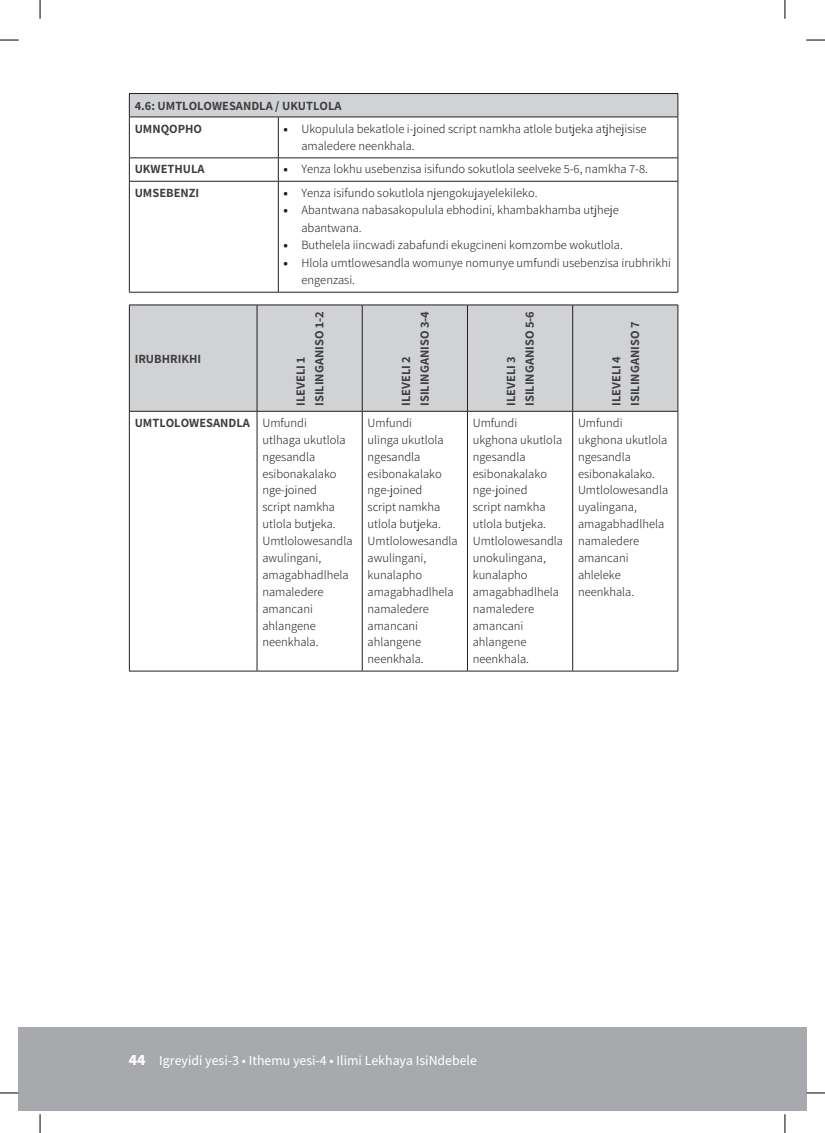
<style>
.page{position:relative;width:825px;height:1133px;background:#fff}
.page>*{position:absolute;margin:0;border:0;box-sizing:border-box;transform-origin:0 0}
.t1{font:500 13.75px "Assistant";color:#fff}
.t2{font:300 12.5px/16.9px "Assistant";color:#231f20}
.t3{font:700 12.5px/18.8px "Assistant";color:#3e3e3f}
.s1{font-weight:800}
.s2{font-weight:700;color:#3e3e3f}
.s3{font-family:"Noto Sans JP";font-weight:900}
</style>
<div class="page">
<div style="left:784px;top:1027px;width:21px;height:83px;background:#a8a9ad"></div>
<div style="left:19px;top:1027px;width:765px;height:83px;background:#a8a9ad"></div>
<div style="left:129px;top:93px;width:548px;height:24px;background:#d1d2d4"></div>
<svg style="left:130px;top:118px;width:547px;height:174px"></svg>
<hr style="left:278px;top:117px;width:1px;height:40px;background:#231f20">
<hr style="left:129px;top:157px;width:149px;height:1px;background:#231f20">
<hr style="left:278px;top:157px;width:399px;height:1px;background:#231f20">
<svg style="left:278px;top:158px;width:1px;height:23px"></svg>
<hr style="left:129px;top:181px;width:149px;height:1px;background:#231f20">
<hr style="left:278px;top:181px;width:399px;height:1px;background:#231f20">
<hr style="left:278px;top:181px;width:1px;height:111px;background:#231f20">
<hr style="left:129px;top:117px;width:1px;height:40px;background:#231f20">
<hr style="left:677px;top:117px;width:1px;height:40px;background:#231f20">
<svg style="left:129px;top:158px;width:1px;height:23px"></svg>
<svg style="left:677px;top:158px;width:1px;height:23px"></svg>
<hr style="left:129px;top:181px;width:1px;height:111px;background:#231f20">
<hr style="left:677px;top:181px;width:1px;height:111px;background:#231f20">
<hr style="left:129px;top:292px;width:149px;height:1px;background:#231f20">
<hr style="left:278px;top:292px;width:399px;height:1px;background:#231f20">
<hr style="left:129px;top:93px;width:149px;height:1px;background:#231f20">
<svg style="left:129px;top:94px;width:1px;height:23px"></svg>
<hr style="left:278px;top:93px;width:399px;height:1px;background:#231f20">
<svg style="left:677px;top:94px;width:1px;height:23px"></svg>
<hr style="left:129px;top:117px;width:149px;height:1px;background:#231f20">
<hr style="left:278px;top:117px;width:399px;height:1px;background:#231f20">
<div style="left:130px;top:305px;width:547px;height:106px;background:#d1d2d4"></div>
<svg style="left:257px;top:412px;width:317px;height:258px"></svg>
<hr style="left:256px;top:305px;width:1px;height:106px;background:#231f20">
<hr style="left:362px;top:305px;width:1px;height:106px;background:#231f20">
<hr style="left:467px;top:305px;width:1px;height:106px;background:#231f20">
<hr style="left:572px;top:305px;width:1px;height:106px;background:#231f20">
<hr style="left:256px;top:411px;width:1px;height:259px;background:#231f20">
<hr style="left:362px;top:411px;width:1px;height:259px;background:#231f20">
<hr style="left:467px;top:411px;width:1px;height:259px;background:#231f20">
<hr style="left:572px;top:411px;width:1px;height:259px;background:#231f20">
<hr style="left:129px;top:670px;width:128px;height:1px;background:#231f20">
<hr style="left:257px;top:670px;width:105px;height:1px;background:#231f20">
<hr style="left:362px;top:670px;width:105px;height:1px;background:#231f20">
<hr style="left:467px;top:670px;width:105px;height:1px;background:#231f20">
<hr style="left:572px;top:670px;width:105px;height:1px;background:#231f20">
<hr style="left:129px;top:411px;width:1px;height:259px;background:#231f20">
<hr style="left:677px;top:411px;width:1px;height:259px;background:#231f20">
<hr style="left:129px;top:304px;width:128px;height:1px;background:#231f20">
<hr style="left:129px;top:305px;width:1px;height:106px;background:#231f20">
<hr style="left:257px;top:304px;width:105px;height:1px;background:#231f20">
<hr style="left:362px;top:304px;width:105px;height:1px;background:#231f20">
<hr style="left:467px;top:304px;width:105px;height:1px;background:#231f20">
<hr style="left:572px;top:304px;width:105px;height:1px;background:#231f20">
<hr style="left:677px;top:305px;width:1px;height:106px;background:#231f20">
<hr style="left:129px;top:411px;width:128px;height:1px;background:#231f20">
<hr style="left:257px;top:411px;width:105px;height:1px;background:#231f20">
<hr style="left:362px;top:411px;width:105px;height:1px;background:#231f20">
<hr style="left:467px;top:411px;width:105px;height:1px;background:#231f20">
<hr style="left:572px;top:411px;width:105px;height:1px;background:#231f20">
<svg style="left:0;top:39px;width:19px;height:2px"></svg>
<svg style="left:806px;top:39px;width:18px;height:2px"></svg>
<svg style="left:0;top:1092px;width:19px;height:1px"></svg>
<svg style="left:805px;top:1092px;width:19px;height:1px"></svg>
<svg style="left:39px;top:0;width:2px;height:19px"></svg>
<svg style="left:39px;top:1114px;width:2px;height:18px"></svg>
<svg style="left:784px;top:0;width:1px;height:19px"></svg>
<svg style="left:784px;top:1114px;width:1px;height:18px"></svg>
<p class="t3" style="left:135px;top:94px;width:208px;line-height:22.8px">4.6: UMTLOLOWESANDLA / UKUTLOLA<br>UMNQOPHO</p>
<p class="t2" style="left:301px;top:119px;width:346px;line-height:17.5px;text-indent:-18px"><span class="s1">•</span> Ukopulula bekatlole i-joined script namkha atlole butjeka atjhejisise amaledere neenkhala.</p>
<p class="t3" style="left:135px;top:159px;width:71px">UKWETHULA</p>
<p class="t2" style="left:283px;top:160px;width:365px"><span class="s1">•</span> Yenza lokhu usebenzisa isifundo sokutlola seeIveke 5-6, namkha 7-8.</p>
<p class="t3" style="left:135px;top:183px;width:66px">UMSEBENZI</p>
<p class="t2" style="left:283px;top:184px;width:255px"><span class="s1">•</span> Yenza isifundo sokutlola njengokujayelekileko.</p>
<p class="t2" style="left:301px;top:201px;width:319px;line-height:17.5px;text-indent:-18px"><span class="s1">•</span> Abantwana nabasakopulula ebhodini, khambakhamba utjheje abantwana.</p>
<p class="t2" style="left:283px;top:236px;width:340px"><span class="s1">•</span> Buthelela iincwadi zabafundi ekugcineni komzombe wokutlola.</p>
<p class="t2" style="left:301px;top:253px;width:371px;line-height:17.5px;text-indent:-18px"><span class="s1">•</span> Hlola umtlowesandla womunye nomunye umfundi usebenzisa irubhrikhi engenzasi.</p>
<p class="t3" style="left:290px;top:406px;width:96px;rotate:-90deg">ILEVELI 1<br>ISILINGANISO 1-2</p>
<p class="t3" style="left:396px;top:406px;width:96px;rotate:-90deg">ILEVELI 2<br>ISILINGANISO 3-4</p>
<p class="t3" style="left:501px;top:406px;width:96px;rotate:-90deg">ILEVELI 3<br>ISILINGANISO 5-6</p>
<p class="t3" style="left:606px;top:406px;width:86px;rotate:-90deg">ILEVELI 4<br>ISILINGANISO 7</p>
<p class="t2" style="left:262px;top:413px;width:92px;text-indent:-128px"><span class="s2">UMTLOLOWESANDLA</span> Umfundi<br>utlhaga ukutlola ngesandla esibonakalako nge-joined<br>script namkha utlola butjeka.<br>Umtlolowesandla awulingani, amagabhadlhela namaledere amancani ahlangene neenkhala.</p>
<p class="t2" style="left:367px;top:413px;width:92px">Umfundi<br>ulinga ukutlola ngesandla esibonakalako nge-joined<br>script namkha utlola butjeka.<br>Umtlolowesandla awulingani, kunalapho amagabhadlhela namaledere amancani ahlangene neenkhala.</p>
<p class="t2" style="left:472px;top:413px;width:92px">Umfundi ukghona ukutlola ngesandla esibonakalako nge-joined<br>script namkha utlola butjeka.<br>Umtlolowesandla unokulingana, kunalapho amagabhadlhela namaledere amancani ahlangene neenkhala.</p>
<p class="t2" style="left:577px;top:413px;width:92px">Umfundi ukghona ukutlola ngesandla esibonakalako.<br>Umtlolowesandla uyalingana, amagabhadlhela namaledere amancani ahleleke neenkhala.</p>
<p class="t3" style="left:135px;top:348px;width:68px">IRUBHRIKHI</p>
<p class="t1" style="left:129px;top:1050px;width:349px"><span class="s3">44</span> Igreyidi yesi-3 • Ithemu yesi-4 • Ilimi Lekhaya IsiNdebele</p>
</div>
